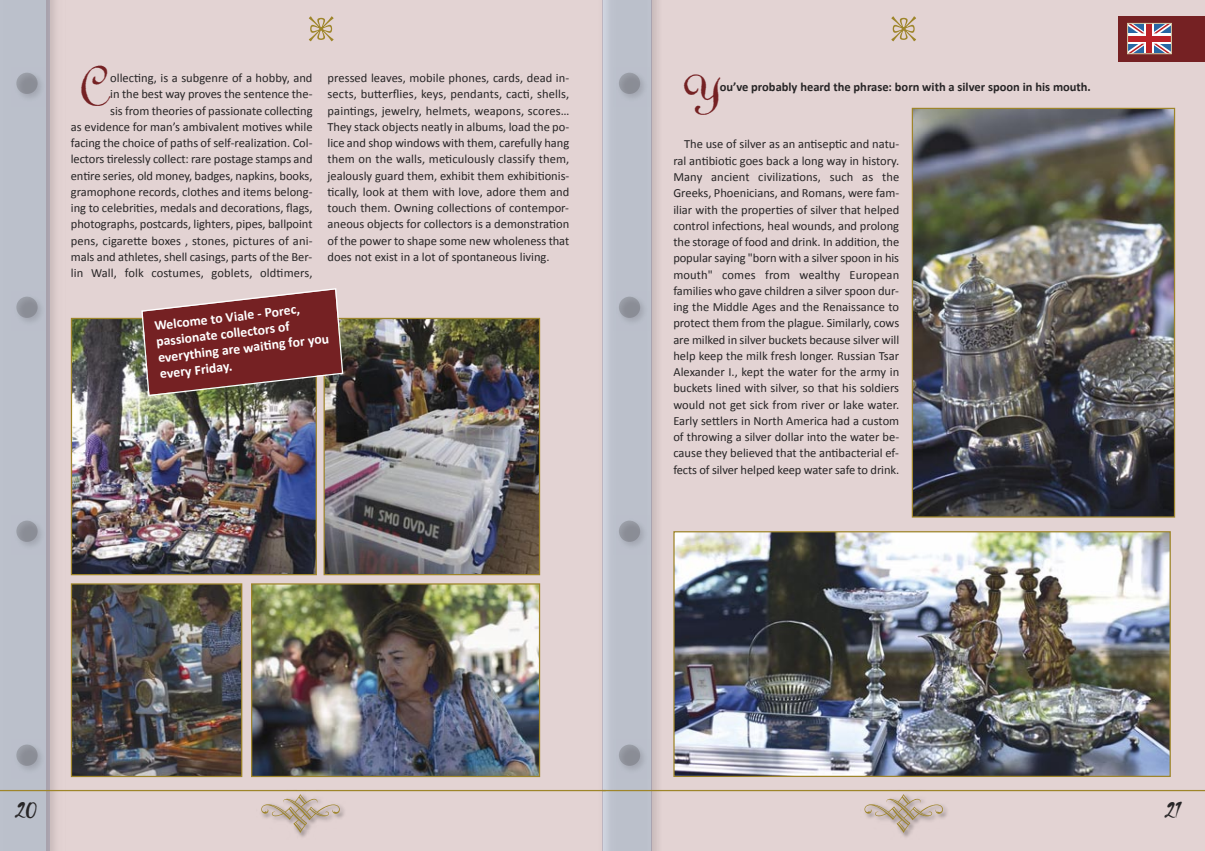
<style>
.page{position:relative;width:1205px;height:851px;background:#fff}
.page>*{position:absolute;margin:0;border:0;box-sizing:border-box;transform-origin:0 0}
.t1{font:41px "Annabel Antique Script";color:#752123}
.t2{font:15px "Bonogoda";color:#272526}
.t3{font:700 13.75px/16.1px "Calibri";color:#fff}
.t4{font:12.5px/16.2px "Calibri";letter-spacing:-.005em;color:#272526;text-align:justify}
.t5{font:700 12.5px "Calibri";color:#272526}
</style>
<div class="page">
<div style="left:651px;top:0;width:554px;height:850px;background:#e3d3d3"></div>
<div style="left:46px;top:0;width:556px;height:850px;background:#e3d3d3"></div>
<img style="left:597px;top:0;width:71px;height:850px">
<div style="left:602px;top:0;width:49px;height:850px;background:#314a81;opacity:.2"></div>
<img style="left:614px;top:67px;width:38px;height:39px">
<div style="left:619px;top:73px;width:21px;height:21px;background:#272526;border-radius:50%;opacity:.2"></div>
<img style="left:614px;top:291px;width:38px;height:39px">
<div style="left:619px;top:296px;width:21px;height:22px;background:#272526;border-radius:50%;opacity:.2"></div>
<img style="left:614px;top:515px;width:38px;height:39px">
<div style="left:619px;top:520px;width:21px;height:22px;background:#272526;border-radius:50%;opacity:.2"></div>
<img style="left:614px;top:739px;width:38px;height:38px">
<div style="left:619px;top:744px;width:21px;height:21px;background:#272526;border-radius:50%;opacity:.2"></div>
<hr style="left:602px;top:789px;width:603px;height:2px;background:#9e852a">
<img style="left:860px;top:789px;width:92px;height:48px">
<svg style="left:864px;top:794px;width:79px;height:38px"></svg>
<img style="left:49px;top:0;width:16px;height:850px">
<div style="left:0;top:0;width:49px;height:850px;background:#bbc0cb"></div>
<img style="left:19px;top:67px;width:31px;height:39px">
<div style="left:16px;top:73px;width:22px;height:21px;background:#272526;border-radius:50%;opacity:.2"></div>
<img style="left:19px;top:291px;width:31px;height:39px">
<div style="left:16px;top:296px;width:22px;height:22px;background:#272526;border-radius:50%;opacity:.2"></div>
<img style="left:20px;top:515px;width:30px;height:39px">
<div style="left:16px;top:520px;width:22px;height:22px;background:#272526;border-radius:50%;opacity:.2"></div>
<img style="left:17px;top:739px;width:33px;height:38px">
<div style="left:16px;top:744px;width:22px;height:21px;background:#272526;border-radius:50%;opacity:.2"></div>
<hr style="left:0;top:789px;width:606px;height:2px;background:#9e852a">
<img style="left:257px;top:789px;width:92px;height:48px">
<svg style="left:261px;top:794px;width:79px;height:38px"></svg>
<svg style="left:891px;top:16px;width:25px;height:25px"></svg>
<svg style="left:309px;top:16px;width:25px;height:25px"></svg>
<div style="left:1118px;top:16px;width:87px;height:45px;background:#752123"></div>
<svg style="left:1129px;top:25px;width:41px;height:27px"></svg>
<div style="left:1127px;top:23px;width:45px;height:31px;border:1px solid #d8ceaa"></div>
<img style="left:675px;top:533px;width:494px;height:241px">
<div style="left:673px;top:531px;width:498px;height:245px;border:1px solid #9e852a"></div>
<img style="left:73px;top:585px;width:167px;height:190px">
<div style="left:71px;top:583px;width:171px;height:194px;border:1px solid #9e852a"></div>
<img style="left:253px;top:585px;width:285px;height:190px">
<div style="left:251px;top:583px;width:289px;height:194px;border:1px solid #9e852a"></div>
<img style="left:325px;top:320px;width:213px;height:253px">
<div style="left:323px;top:318px;width:217px;height:257px;border:1px solid #9e852a"></div>
<img style="left:914px;top:110px;width:259px;height:405px">
<div style="left:912px;top:108px;width:263px;height:409px;border:1px solid #9e852a"></div>
<img style="left:73px;top:320px;width:242px;height:253px">
<div style="left:71px;top:318px;width:246px;height:257px;border:1px solid #9e852a"></div>
<svg style="left:141px;top:288px;width:202px;height:108px;background:#824342"></svg>
<p class="t1" style="left:81px;top:66px;width:30px">C</p>
<p class="t4" style="left:71px;top:70px;width:243px;text-align:right">ollecting, is a subgenre of a hobby, and<br>in the best way proves the sentence the-<br>sis from theories of passionate collecting<br>as evidence for man’s ambivalent motives while facing the choice of paths of self-realization. Col&shy;lectors tirelessly collect: rare postage stamps and entire series, old money, badges, napkins, books, gramophone records, clothes and items belong&shy;ing to celebrities, medals and decorations, flags, photographs, postcards, lighters, pipes, ballpoint pens, cigarette boxes , stones, pictures of ani&shy;mals and athletes, shell casings, parts of the Ber&shy;lin Wall, folk costumes, goblets, oldtimers,</p>
<p class="t4" style="left:328px;top:70px;width:243px">pressed leaves, mobile phones, cards, dead in&shy;sects, butterflies, keys, pendants, cacti, shells, paintings, jewelry, helmets, weapons, scores… They stack objects neatly in albums, load the po&shy;lice and shop windows with them, carefully hang them on the walls, meticulously classify them, jealously guard them, exhibit them exhibitionis&shy;tically, look at them with love, adore them and touch them. Owning collections of contempor&shy;aneous objects for collectors is a demonstration of the power to shape some new wholeness that does not exist in a lot of spontaneous living.</p>
<p class="t1" style="left:684px;top:75px;width:37px">Y</p>
<p class="t5" style="left:720px;top:81px;width:373px">ou’ve probably heard the phrase: born with a silver spoon in his mouth.</p>
<p class="t3" style="left:153px;top:319px;width:173px;rotate:-7deg">Welcome to Viale ‐ Porec, passionate collectors of everything are waiting for you every Friday.</p>
<p class="t4" style="left:673px;top:136px;width:227px;text-indent:11px">The use of silver as an antiseptic and natu&shy;ral antibiotic goes back a long way in history.<br>Many ancient civilizations, such as the Greeks, Phoenicians, and Romans, were fam&shy;iliar with the properties of silver that helped control infections, heal wounds, and prolong the storage of food and drink. In addition, the popular saying "born with a silver spoon in his mouth" comes from wealthy European families who gave children a silver spoon dur&shy;ing the Middle Ages and the Renaissance to protect them from the plague. Similarly, cows are milked in silver buckets because silver will help keep the milk fresh longer. Russian Tsar Alexander I., kept the water for the army in buckets lined with silver, so that his soldiers would not get sick from river or lake water.<br>Early settlers in North America had a custom of throwing a silver dollar into the water be&shy;cause they believed that the antibacterial ef&shy;fects of silver helped keep water safe to drink.</p>
<p class="t2" style="left:16px;top:804px;width:22px">20</p>
<p class="t2" style="left:1166px;top:804px;width:18px">21</p>
</div>
